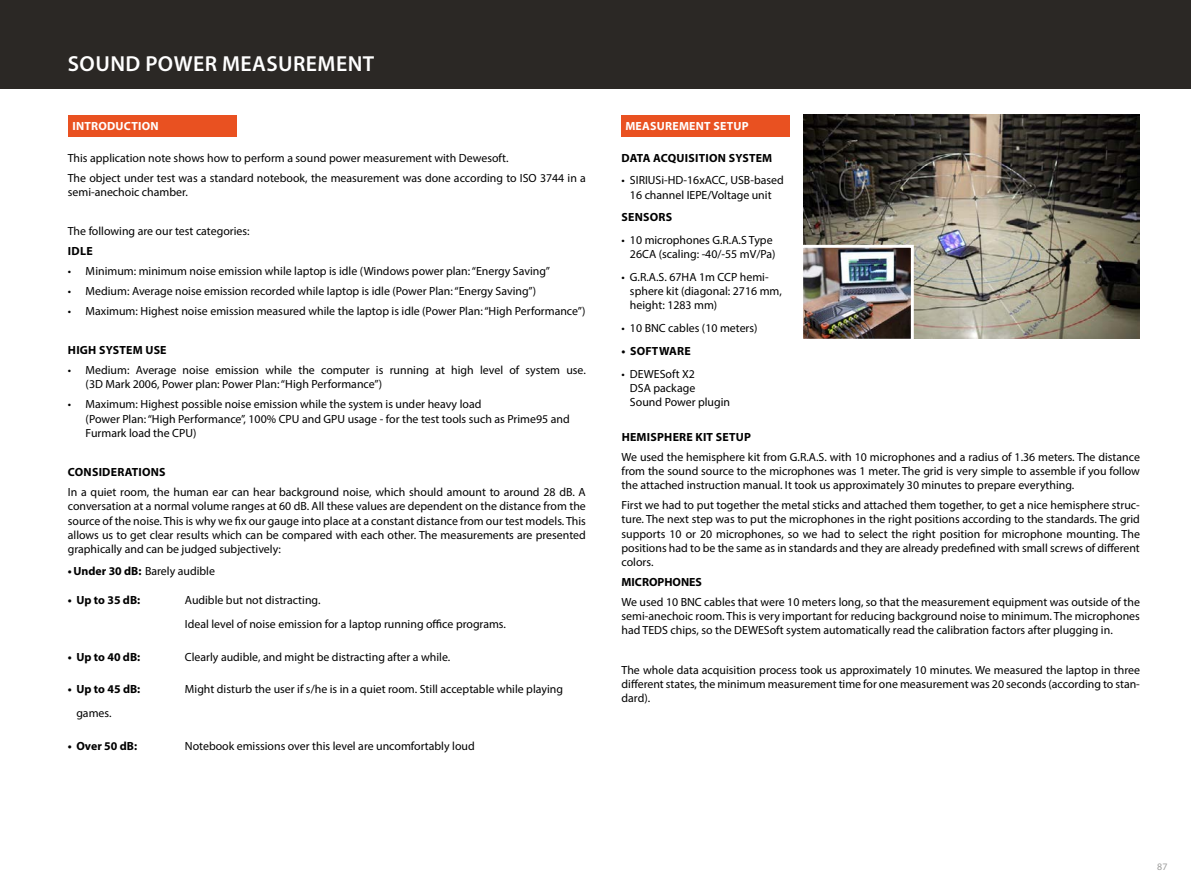
<style>
.page{position:relative;width:1191px;height:893px;background:#fff}
.page>*{position:absolute;margin:0;border:0;box-sizing:border-box;transform-origin:0 0}
.t1{font:600 21.75px "Myriad Pro";letter-spacing:.02em;color:#fff}
.t2{font:11.85px/14.2px "Myriad Pro";color:#000}
.t3{font:700 11.85px "Myriad Pro";letter-spacing:.02em;color:#000}
.t4{font:700 11.85px "Myriad Pro";letter-spacing:.02em;color:#fff}
.t5{font:700 11.85px "Myriad Pro";color:#000}
.t6{font:9.9px "Myriad Pro";color:#9d9d9c}
.s1{font-weight:700}
</style>
<div class="page">
<div style="left:0;top:0;width:1191px;height:89px;background:#2b2825"></div>
<img style="left:803px;top:115px;width:336px;height:224px">
<img style="left:804px;top:249px;width:105px;height:89px">
<div style="left:800px;top:245px;width:113px;height:97px;border:3px solid #fff"></div>
<div style="left:68px;top:115px;width:168px;height:22px;background:#e95121"></div>
<div style="left:621px;top:115px;width:168px;height:22px;background:#e95121"></div>
<h1 class="t1" style="left:68px;top:49px;width:308px">SOUND POWER MEASUREMENT</h1>
<p class="t4" style="left:72px;top:118px;width:88px">INTRODUCTION</p>
<p class="t4" style="left:625px;top:118px;width:125px">MEASUREMENT SETUP</p>
<p class="t2" style="left:68px;top:148px;width:519px;line-height:19.8px">This application note shows how to perform a sound power measurement with Dewesoft.<br>The object under test was a standard notebook, the measurement was done according to ISO 3744 in a</p>
<p class="t2" style="left:68px;top:184px;width:121px">semi-anechoic chamber.</p>
<p class="t2" style="left:68px;top:224px;width:183px">The following are our test categories:</p>
<p class="t3" style="left:68px;top:243px;width:26px">IDLE</p>
<p class="t2" style="left:68px;top:264px;width:484px">• Minimum: minimum noise emission while laptop is idle (Windows power plan: “Energy Saving”</p>
<p class="t2" style="left:68px;top:284px;width:470px">• Medium: Average noise emission recorded while laptop is idle (Power Plan: “Energy Saving”)</p>
<p class="t2" style="left:68px;top:303px;width:519px">• Maximum: Highest noise emission measured while the laptop is idle (Power Plan: “High Performance”)</p>
<p class="t3" style="left:68px;top:343px;width:100px">HIGH SYSTEM USE</p>
<p class="t2" style="left:86px;top:363px;width:502px;text-indent:-18px">• Medium: Average noise emission while the computer is running at high level of system use. (3D Mark 2006, Power plan: Power Plan: “High Performance”)</p>
<p class="t2" style="left:86px;top:397px;width:485px;text-indent:-18px">• Maximum: Highest possible noise emission while the system is under heavy load<br>(Power Plan: “High Performance”, 100% CPU and GPU usage - for the test tools such as Prime95 and<br>Furmark load the CPU)</p>
<p class="t3" style="left:68px;top:465px;width:99px">CONSIDERATIONS</p>
<p class="t2" style="left:68px;top:485px;width:519px;text-align:justify">In a quiet room, the human ear can hear background noise, which should amount to around 28 dB. A conversation at a normal volume ranges at 60 dB. All these values are dependent on the distance from the source of the noise. This is why we fix our gauge into place at a constant distance from our test models. This allows us to get clear results which can be compared with each other. The measurements are presented graphically and can be judged subjectively:</p>
<p class="t2" style="left:68px;top:563px;width:149px"><span class="s1">•Under 30 dB:</span> Barely audible</p>
<p class="t3" style="left:68px;top:592px;width:74px">• Up to 35 dB:</p>
<p class="t2" style="left:185px;top:588px;width:323px;line-height:24px">Audible but not distracting.<br>Ideal level of noise emission for a laptop running office programs.</p>
<p class="t3" style="left:68px;top:649px;width:74px">• Up to 40 dB:</p>
<p class="t2" style="left:185px;top:649px;width:267px">Clearly audible, and might be distracting after a while.</p>
<p class="t3" style="left:68px;top:681px;width:74px">• Up to 45 dB:</p>
<p class="t2" style="left:185px;top:682px;width:379px">Might disturb the user if s/he is in a quiet room. Still acceptable while playing</p>
<p class="t2" style="left:76px;top:706px;width:37px">games.</p>
<p class="t3" style="left:68px;top:738px;width:71px">• Over 50 dB:</p>
<p class="t2" style="left:185px;top:738px;width:291px">Notebook emissions over this level are uncomfortably loud</p>
<p class="t3" style="left:621px;top:150px;width:152px">DATA ACQUISITION SYSTEM</p>
<p class="t2" style="left:621px;top:173px;width:164px;text-align:center">• SIRIUSi-HD-16xACC, USB-based<br>16 channel IEPE/Voltage unit</p>
<p class="t3" style="left:621px;top:210px;width:52px">SENSORS</p>
<p class="t2" style="left:621px;top:233px;width:155px;text-align:right">• 10 microphones G.R.A.S Type<br>26CA (scaling: -40/-55 mV/Pa)</p>
<p class="t2" style="left:630px;top:270px;width:153px;text-indent:-9px">• G.R.A.S. 67HA 1m CCP hemi&shy;sphere kit (diagonal: 2716 mm, height: 1283 mm)</p>
<p class="t2" style="left:621px;top:321px;width:138px">• 10 BNC cables (10 meters)</p>
<p class="t3" style="left:621px;top:343px;width:71px">• SOFTWARE</p>
<p class="t2" style="left:630px;top:366px;width:102px;text-indent:-9px">• DEWESoft X2<br>DSA package<br>Sound Power plugin</p>
<p class="t3" style="left:621px;top:429px;width:131px">HEMISPHERE KIT SETUP</p>
<p class="t2" style="left:621px;top:450px;width:520px;text-align:justify">We used the hemisphere kit from G.R.A.S. with 10 microphones and a radius of 1.36 meters. The distance from the sound source to the microphones was 1 meter. The grid is very simple to assemble if you follow the attached instruction manual. It took us approximately 30 minutes to prepare everything.</p>
<p class="t2" style="left:621px;top:498px;width:520px;text-align:justify">First we had to put together the metal sticks and attached them together, to get a nice hemisphere struc&shy;ture. The next step was to put the microphones in the right positions according to the standards. The grid supports 10 or 20 microphones, so we had to select the right position for microphone mounting. The positions had to be the same as in standards and they are already predefined with small screws of different colors.</p>
<p class="t5" style="left:621px;top:574px;width:82px">MICROPHONES</p>
<p class="t2" style="left:621px;top:594px;width:520px;text-align:justify">We used 10 BNC cables that were 10 meters long, so that the measurement equipment was outside of the semi-anechoic room. This is very important for reducing background noise to minimum. The microphones had TEDS chips, so the DEWESoft system automatically read the calibration factors after plugging in.</p>
<p class="t2" style="left:621px;top:662px;width:520px;text-align:justify">The whole data acquisition process took us approximately 10 minutes. We measured the laptop in three different states, the minimum measurement time for one measurement was 20 seconds (according to stan&shy;dard).</p>
<p class="t6" style="left:1157px;top:860px;width:12px">87</p>
</div>
